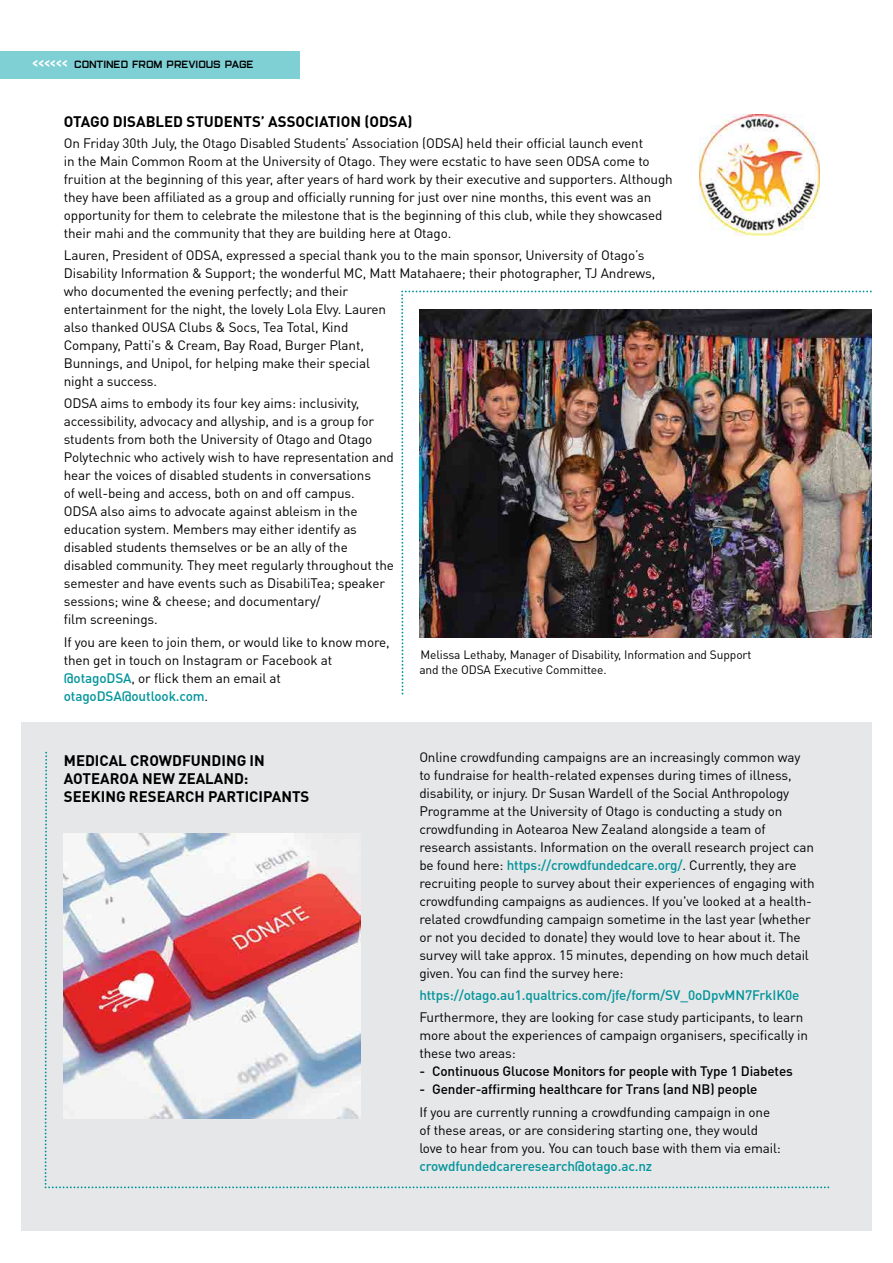
<style>
.page{position:relative;width:893px;height:1263px;background:#fff}
.page>*{position:absolute;margin:0;border:0;box-sizing:border-box;transform-origin:0 0}
.t1{font:700 15px/18px "DIN Pro";color:#000}
.t2{font:13.5px/18px "DIN Pro";letter-spacing:-.01em;color:#000}
.t3{font:500 13.5px "DIN Pro";letter-spacing:-.01em;color:#000}
.t4{font:500 13.5px "DIN Pro";letter-spacing:-.01em;color:#00949b}
.t5{font:12px/15px "DIN Pro";letter-spacing:-.01em;color:#000}
.t6{font:500 10.5px "Evanston Tavern 1919";letter-spacing:-.01em;color:#000}
.s1{font-size:16.5px;color:#fff}
.s2{font-weight:500;color:#00949b}
</style>
<div class="page">
<div style="left:21px;top:722px;width:851px;height:508px;background:#e6e7e8"></div>
<div style="left:0;top:51px;width:300px;height:27px;background:#7fd0d5"></div>
<img style="left:700px;top:115px;width:120px;height:121px">
<img style="left:401px;top:291px;width:471px;height:403px">
<svg style="left:45px;top:752px;width:784px;height:436px"></svg>
<p class="t6" style="left:32px;top:58px;width:223px"><span class="s1">&lt;&lt;&lt;&lt;&lt;&lt;</span> CONTINED FROM PREVIOUS PAGE</p>
<p class="t1" style="left:64px;top:112px;width:350px">OTAGO DISABLED STUDENTS’ ASSOCIATION (ODSA)</p>
<p class="t2" style="left:64px;top:133px;width:611px">On Friday 30th July, the Otago Disabled Students’ Association (ODSA) held their official launch event<br>in the Main Common Room at the University of Otago. They were ecstatic to have seen ODSA come to fruition at the beginning of this year, after years of hard work by their executive and supporters. Although they have been affiliated as a group and officially running for just over nine months, this event was an opportunity for them to celebrate the milestone that is the beginning of this club, while they showcased their mahi and the community that they are building here at Otago.</p>
<p class="t2" style="left:64px;top:246px;width:593px">Lauren, President of ODSA, expressed a special thank you to the main sponsor, University of Otago’s Disability Information &amp; Support; the wonderful MC, Matt Matahaere; their photographer, TJ Andrews, who documented the evening perfectly; and their<br>entertainment for the night, the lovely Lola Elvy. Lauren<br>also thanked OUSA Clubs &amp; Socs, Tea Total, Kind<br>Company, Patti's &amp; Cream, Bay Road, Burger Plant,<br>Bunnings, and Unipol, for helping make their special<br>night a success.</p>
<p class="t2" style="left:64px;top:394px;width:332px">ODSA aims to embody its four key aims: inclusivity, accessibility, advocacy and allyship, and is a group for students from both the University of Otago and Otago Polytechnic who actively wish to have representation and hear the voices of disabled students in conversations<br>of well-being and access, both on and off campus.<br>ODSA also aims to advocate against ableism in the education system. Members may either identify as disabled students themselves or be an ally of the disabled community. They meet regularly throughout the semester and have events such as DisabiliTea; speaker sessions; wine &amp; cheese; and documentary/<br>film screenings.</p>
<p class="t2" style="left:64px;top:632px;width:327px">If you are keen to join them, or would like to know more, then get in touch on Instagram or Facebook at <span class="s2">@otagoDSA</span>, or flick them an email at <span class="s2">otagoDSA@outlook.com</span>.</p>
<p class="t5" style="left:419px;top:646px;width:334px">Melissa Lethaby, Manager of Disability, Information and Support and the ODSA Executive Committee.</p>
<p class="t1" style="left:64px;top:751px;width:247px">MEDICAL CROWDFUNDING IN<br>AOTEAROA NEW ZEALAND:<br>SEEKING RESEARCH PARTICIPANTS</p>
<p class="t2" style="left:419px;top:747px;width:397px">Online crowdfunding campaigns are an increasingly common way to fundraise for health-related expenses during times of illness, disability, or injury. Dr Susan Wardell of the Social Anthropology Programme at the University of Otago is conducting a study on crowdfunding in Aotearoa New Zealand alongside a team of research assistants. Information on the overall research project can be found here: <span class="s2">https://crowdfundedcare.org/</span>. Currently, they are recruiting people to survey about their experiences of engaging with crowdfunding campaigns as audiences. If you've looked at a health&shy;related crowdfunding campaign sometime in the last year (whether or not you decided to donate) they would love to hear about it. The survey will take approx. 15 minutes, depending on how much detail given. You can find the survey here:</p>
<p class="t4" style="left:419px;top:986px;width:382px">https://otago.au1.qualtrics.com/jfe/form/SV_0oDpvMN7FrkIK0e</p>
<p class="t2" style="left:419px;top:1008px;width:390px">Furthermore, they are looking for case study participants, to learn more about the experiences of campaign organisers, specifically in these two areas:</p>
<p class="t3" style="left:419px;top:1062px;width:375px">- Continuous Glucose Monitors for people with Type 1 Diabetes</p>
<p class="t3" style="left:419px;top:1080px;width:340px">- Gender-affirming healthcare for Trans (and NB) people</p>
<p class="t2" style="left:419px;top:1102px;width:363px">If you are currently running a crowdfunding campaign in one of these areas, or are considering starting one, they would love to hear from you. You can touch base with them via email:</p>
<p class="t4" style="left:419px;top:1156px;width:234px">crowdfundedcareresearch@otago.ac.nz</p>
</div>
